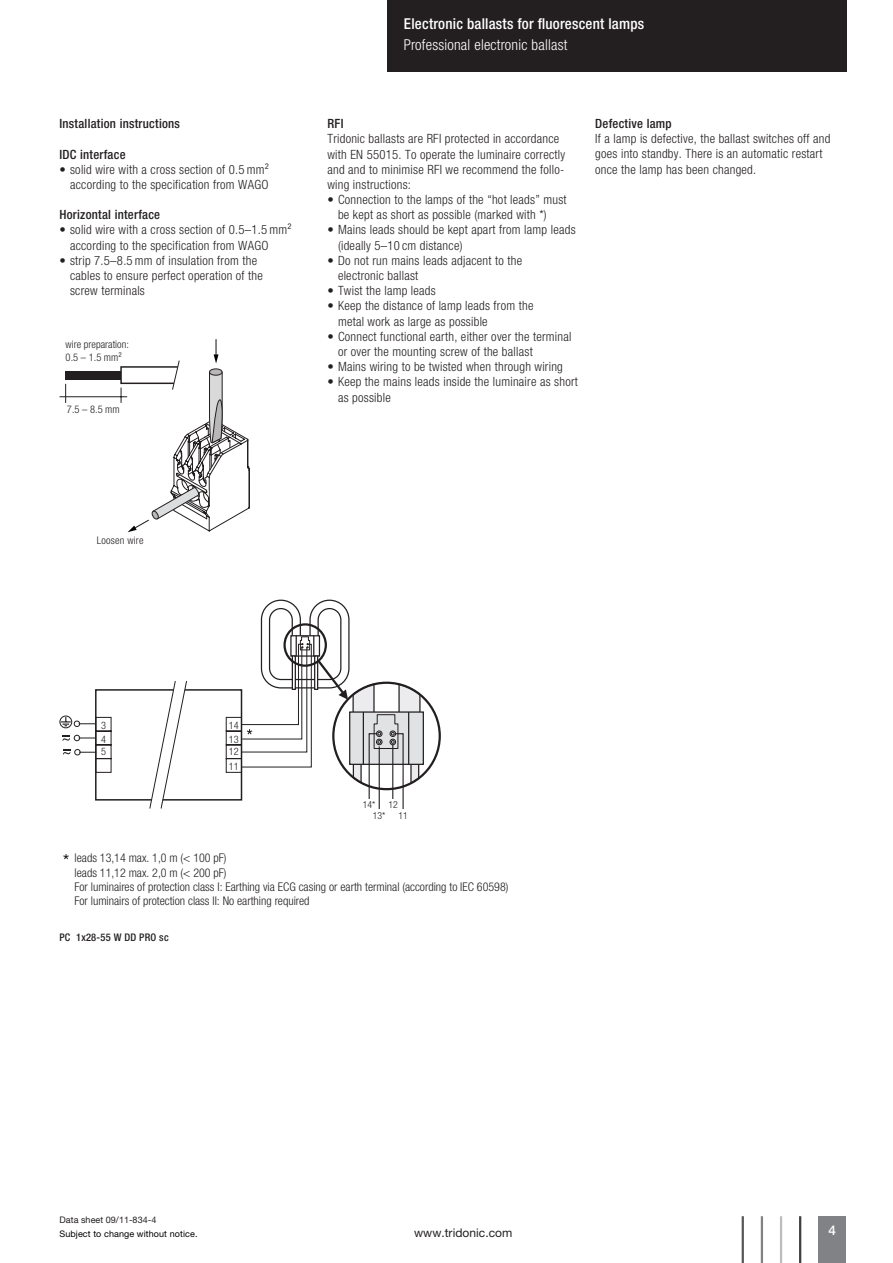
<style>
.page{position:relative;width:893px;height:1263px;background:#fff}
.page>*{position:absolute;margin:0;border:0;box-sizing:border-box;transform-origin:0 0}
.t1{font:500 condensed 15px "Helvetica Neue LTW1 G";letter-spacing:.015em;color:#fff}
.t2{font:300 condensed 15px "Helvetica Neue LTW1 G";letter-spacing:.015em;color:#fff}
.t3{font:500 13.5px "Helvetica Neue LTW1 G";color:#fff}
.t4{font:300 condensed 12.75px/15.1px "Helvetica Neue LTW1 G";letter-spacing:.02em;color:#231f20}
.t5{font:500 condensed 12.75px "Helvetica Neue LTW1 G";letter-spacing:.02em;color:#231f20}
.t6{font:300 condensed 12px/14.4px "Helvetica Neue LTW1 G";color:#231f20}
.t7{font:12px "Helvetica Neue LTW1 G";letter-spacing:.005em;color:#231f20}
.t8{font:300 condensed 10.5px/12.6px "Helvetica Neue LTW1 G";letter-spacing:.005em;color:#231f20}
.t9{font:500 condensed 10.5px "Helvetica Neue LTW1 G";letter-spacing:.02em;color:#231f20}
.t10{font:300 condensed 10.35px/13.2px "Helvetica Neue LTW1 G";color:#231f20;text-align:justify}
.t11{font:300 condensed 9.75px "Helvetica Neue LTW1 G";color:#231f20}
.t12{font:9px "Helvetica Neue LTW1 G";letter-spacing:.01em;color:#000}
.t13{font:9px "Helvetica Neue LTW1 G";letter-spacing:.005em;color:#231f20}
.s1{font-family:"Helvetica Neue LT Com"}
</style>
<div class="page">
<div style="left:387px;top:0;width:459px;height:72px;background:#231f20"></div>
<div style="left:819px;top:1216px;width:27px;height:47px;background:#808285"></div>
<hr style="left:799px;top:1216px;width:2px;height:47px;background:#3e3e3f">
<hr style="left:780px;top:1216px;width:2px;height:47px;background:#bcbdc0">
<hr style="left:761px;top:1216px;width:2px;height:47px;background:#808285">
<hr style="left:742px;top:1216px;width:2px;height:47px;background:#57585a">
<div style="left:66px;top:371px;width:55px;height:9px;background:#231f20"></div>
<svg style="left:65px;top:384px;width:1px;height:19px"></svg>
<hr style="left:60px;top:396px;width:67px;height:1px;background:#231f20">
<svg style="left:120px;top:339px;width:130px;height:193px"></svg>
<svg style="left:63px;top:854px;width:6px;height:5px"></svg>
<div style="left:60px;top:716px;width:12px;height:12px;border:1px solid #231f20;border-radius:50%"></div>
<svg style="left:61px;top:600px;width:380px;height:209px"></svg>
<p class="t5" style="left:59px;top:116px;width:122px">Installation instructions</p>
<p class="t5" style="left:59px;top:146px;width:68px">IDC interface</p>
<p class="t4" style="left:59px;top:162px;width:211px;text-align:right">• solid wire with a cross section of 0.5mm² according to the specification from WAGO</p>
<p class="t5" style="left:59px;top:207px;width:102px">Horizontal interface</p>
<p class="t4" style="left:70px;top:222px;width:223px;text-indent:-11px">• solid wire with a cross section of 0.5–1.5mm² according to the specification from WAGO</p>
<p class="t4" style="left:70px;top:253px;width:194px;text-indent:-11px">• strip 7.5–8.5mm of insulation from the cables to ensure perfect operation of the screw terminals</p>
<p class="t8" style="left:66px;top:338px;width:65px">wire preparation:<br>0.5 – 1.5 mm²</p>
<p class="t8" style="left:67px;top:403px;width:54px">7.5 – 8.5 mm</p>
<p class="t1" style="left:404px;top:14px;width:242px">Electronic ballasts for fluorescent lamps</p>
<p class="t2" style="left:404px;top:36px;width:165px">Professional electronic ballast</p>
<p class="t5" style="left:327px;top:116px;width:18px">RFI</p>
<p class="t4" style="left:327px;top:131px;width:239px">Tridonic ballasts are RFI protected in accordance with EN 55015. To operate the luminaire correctly and and to minimise RFI we recommend the follo&shy;wing instructions:</p>
<p class="t4" style="left:338px;top:192px;width:230px;text-indent:-11px">• Connection to the lamps of the “hot leads” must be kept as short as possible (marked with *)</p>
<p class="t4" style="left:338px;top:222px;width:239px;text-indent:-11px">• Mains leads should be kept apart from lamp leads (ideally 5–10 cm distance)</p>
<p class="t4" style="left:338px;top:253px;width:186px;text-indent:-11px">• Do not run mains leads adjacent to the electronic ballast</p>
<p class="t4" style="left:327px;top:283px;width:110px">• Twist the lamp leads</p>
<p class="t4" style="left:338px;top:298px;width:197px;text-indent:-11px">• Keep the distance of lamp leads from the metal work as large as possible</p>
<p class="t4" style="left:338px;top:329px;width:235px;text-indent:-11px">• Connect functional earth, either over the terminal or over the mounting screw of the ballast</p>
<p class="t4" style="left:327px;top:359px;width:237px">• Mains wiring to be twisted when through wiring</p>
<p class="t4" style="left:338px;top:374px;width:241px;text-indent:-11px">• Keep the mains leads inside the luminaire as short as possible</p>
<p class="t5" style="left:595px;top:116px;width:78px">Defective lamp</p>
<p class="t4" style="left:595px;top:131px;width:237px">If a lamp is defective, the ballast switches off and goes into standby. There is an automatic restart once the lamp has been changed.</p>
<p class="t8" style="left:97px;top:534px;width:48px">Loosen wire</p>
<p class="t10" style="left:101px;top:719px;width:6px">3<br>4<br>5</p>
<p class="t10" style="left:229px;top:719px;width:11px">14</p>
<p class="t10" style="left:229px;top:759px;width:11px">11</p>
<p class="t10" style="left:229px;top:732px;width:11px">13<br>12</p>
<p class="t11" style="left:363px;top:799px;width:14px">14*</p>
<p class="t11" style="left:388px;top:799px;width:11px">12</p>
<p class="t11" style="left:373px;top:810px;width:14px">13*</p>
<p class="t11" style="left:398px;top:810px;width:11px">11</p>
<p class="t6" style="left:75px;top:851px;width:435px">leads 13,14 max. 1,0 m (&lt; 100 pF)<br>leads 11,12 max. 2,0 m (&lt; 200 pF)<br>For luminaires of protection class I: Earthing via ECG casing or earth terminal (according to IEC 60598)<br>For luminairs of protection class II: No earthing required</p>
<p class="t9" style="left:60px;top:931px;width:111px">PC 1x28-55 W DD PRO sc</p>
<p class="t13" style="left:60px;top:1214px;width:98px"><span class="s1">Data sheet</span> 09/11-834-4</p>
<p class="t12" style="left:60px;top:1229px;width:139px">Subject to change without notice.</p>
<p class="t7" style="left:414px;top:1226px;width:100px">www.tridonic.com</p>
<p class="t3" style="left:829px;top:1222px;width:9px">4</p>
</div>
